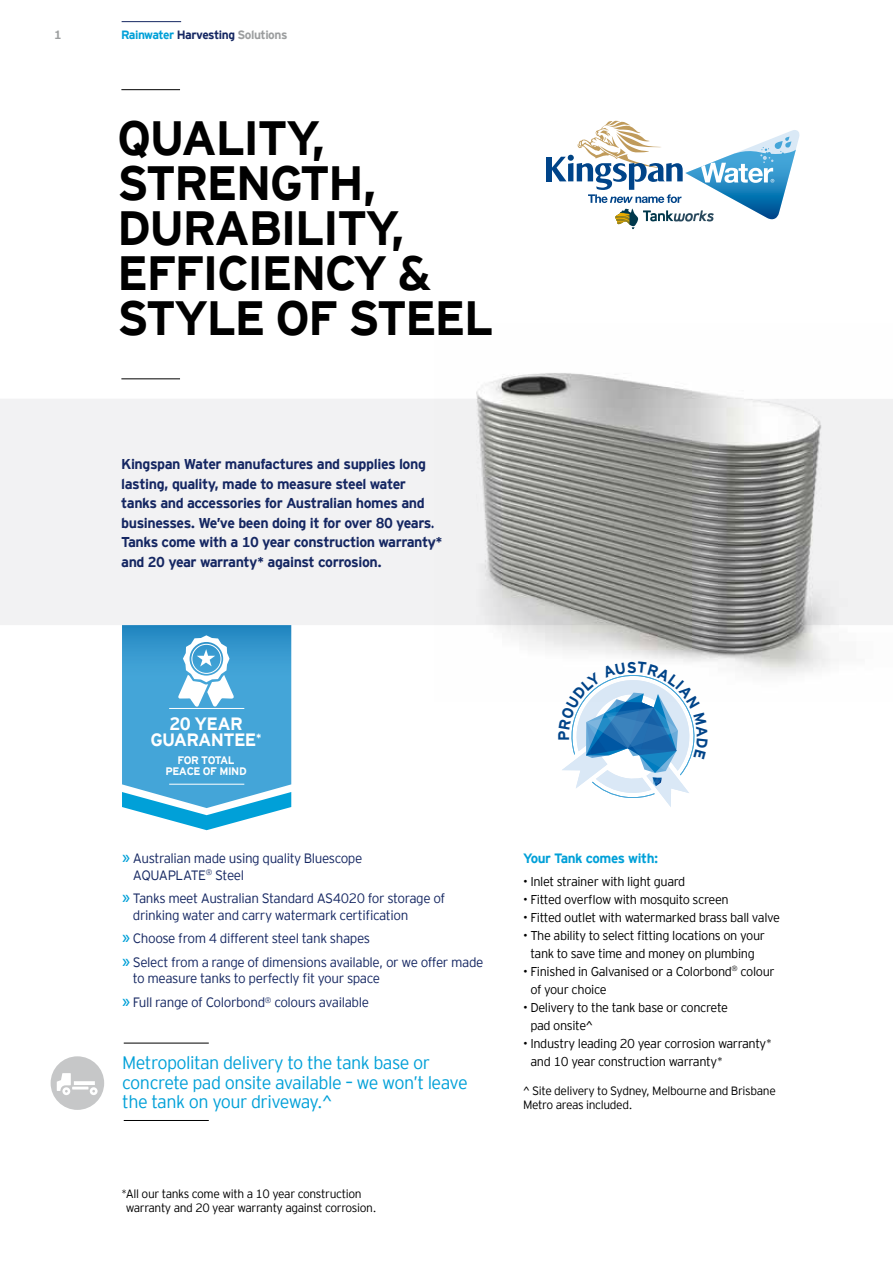
<style>
.page{position:relative;width:893px;height:1263px;background:#fff}
.page>*{position:absolute;margin:0;border:0;box-sizing:border-box;transform-origin:0 0}
.t1{font:700 48px/45px "Interstate";letter-spacing:-.04em;color:#000}
.t2{font:300 18px/19.5px "Interstate";letter-spacing:-.03em;color:#00a0d8}
.t3{font:700 17.85px/15.9px "Interstate";letter-spacing:-.04em;color:#fff;text-align:center}
.t4{font:700 15.3px "Interstate";color:#004489}
.t5{font:700 14.25px/19.5px "Interstate";letter-spacing:-.03em;color:#152762}
.t6{font:300 13.5px/16.2px "Interstate";letter-spacing:-.03em;color:#152762}
.t7{font:700 13.5px "Interstate";letter-spacing:-.03em;color:#00a0d8}
.t8{font:300 12.75px/18px "Interstate";letter-spacing:-.03em;color:#000}
.t9{font:300 12px/13.5px "Interstate";letter-spacing:-.03em;color:#000}
.t10{font:700 12px "Interstate";letter-spacing:-.04em;color:#152762}
.t11{font:700 12px "Interstate";color:#9c9e9f}
.t12{font:700 10.95px/10.9px "Interstate";letter-spacing:-.04em;color:#fff;text-align:center}
.s1{color:#00a0d8}
.s2{color:#9c9e9f}
.s3{font-weight:400;color:#00a0d8}
</style>
<div class="page">
<div style="left:0;top:399px;width:435px;height:253px;background:#f2f2f3"></div>
<hr style="left:121px;top:89px;width:59px;height:1px;background:#000">
<hr style="left:121px;top:378px;width:59px;height:1px;background:#000">
<div style="left:546px;top:157px;width:5px;height:24px;background:#004489"></div>
<svg style="left:551px;top:121px;width:248px;height:108px"></svg>
<svg style="left:122px;top:625px;width:169px;height:205px;background:#56aedb"></svg>
<hr style="left:169px;top:708px;width:75px;height:1px;background:#fff">
<hr style="left:169px;top:784px;width:75px;height:1px;background:#fff">
<div style="left:51px;top:1056px;width:53px;height:54px;background:#c6c7c8;border-radius:50%"></div>
<svg style="left:90px;top:1087px;width:8px;height:8px"></svg>
<svg style="left:62px;top:1087px;width:8px;height:8px"></svg>
<svg style="left:57px;top:1073px;width:38px;height:19px"></svg>
<hr style="left:124px;top:1043px;width:85px;height:1px;background:#000">
<hr style="left:124px;top:1120px;width:85px;height:1px;background:#000">
<hr style="left:122px;top:21px;width:59px;height:1px;background:#152762">
<img style="left:435px;top:373px;width:458px;height:301px">
<svg style="left:559px;top:661px;width:149px;height:146px"></svg>
<p class="t11" style="left:54px;top:26px;width:9px">1</p>
<p class="t10" style="left:121px;top:26px;width:168px"><span class="s1">Rainwater</span> Harvesting <span class="s2">Solutions</span></p>
<h1 class="t1" style="left:117px;top:113px;width:378px">QUALITY,<br>STRENGTH,<br>DURABILITY,<br>EFFICIENCY &amp;<br>STYLE OF STEEL</h1>
<p class="t5" style="left:121px;top:454px;width:323px">Kingspan Water manufactures and supplies long lasting, quality, made to measure steel water tanks and accessories for Australian homes and businesses. We’ve been doing it for over 80 years.<br>Tanks come with a 10 year construction warranty* and 20 year warranty* against corrosion.</p>
<h3 class="t3" style="left:150px;top:715px;width:113px">20 YEAR<br>GUARANTEE<sup>*</sup></h3>
<p class="t12" style="left:165px;top:754px;width:83px">FOR TOTAL<br>PEACE OF MIND</p>
<p class="t6" style="left:133px;top:850px;width:231px;text-indent:-11px"><span class="s3">»</span> Australian made using quality Bluescope<br>AQUAPLATE<sup>®</sup> Steel</p>
<p class="t6" style="left:133px;top:890px;width:314px;text-indent:-11px"><span class="s3">»</span> Tanks meet Australian Standard AS4020 for storage of drinking water and carry watermark certification</p>
<p class="t6" style="left:122px;top:926px;width:363px;line-height:23.7px"><span class="s3">»</span> Choose from 4 different steel tank shapes<br><span class="s3">»</span> Select from a range of dimensions available, or we offer made</p>
<p class="t6" style="left:122px;top:966px;width:259px;line-height:23.7px;text-indent:11px">to measure tanks to perfectly fit your space <span class="s3">»</span> Full range of Colorbond<sup>®</sup> colours available</p>
<h2 class="t2" style="left:122px;top:1052px;width:347px">Metropolitan delivery to the tank base or concrete pad onsite available – we won’t leave the tank on your driveway.^</h2>
<p class="t9" style="left:126px;top:1187px;width:252px;text-indent:-5px">*All our tanks come with a 10 year construction warranty and 20 year warranty against corrosion.</p>
<p class="t4" style="left:553px;top:741px;width:12px;rotate:-90deg">P</p>
<p class="t7" style="left:523px;top:849px;width:137px">Your Tank comes with:</p>
<p class="t8" style="left:523px;top:871px;width:164px">• Inlet strainer with light guard</p>
<p class="t8" style="left:523px;top:889px;width:207px">• Fitted overflow with mosquito screen</p>
<p class="t8" style="left:523px;top:907px;width:259px">• Fitted outlet with watermarked brass ball valve</p>
<p class="t8" style="left:523px;top:925px;width:243px;text-align:center">• The ability to select fitting locations on your tank to save time and money on plumbing</p>
<p class="t8" style="left:530px;top:961px;width:246px;text-indent:-7px">• Finished in Galvanised or a Colorbond<sup>®</sup> colour of your choice</p>
<p class="t8" style="left:530px;top:997px;width:199px;text-indent:-7px">• Delivery to the tank base or concrete pad onsite^</p>
<p class="t8" style="left:530px;top:1033px;width:243px;text-indent:-7px">• Industry leading 20 year corrosion warranty* and 10 year construction warranty*</p>
<p class="t9" style="left:523px;top:1084px;width:254px">^ Site delivery to Sydney, Melbourne and Brisbane<br>Metro areas included.</p>
</div>
